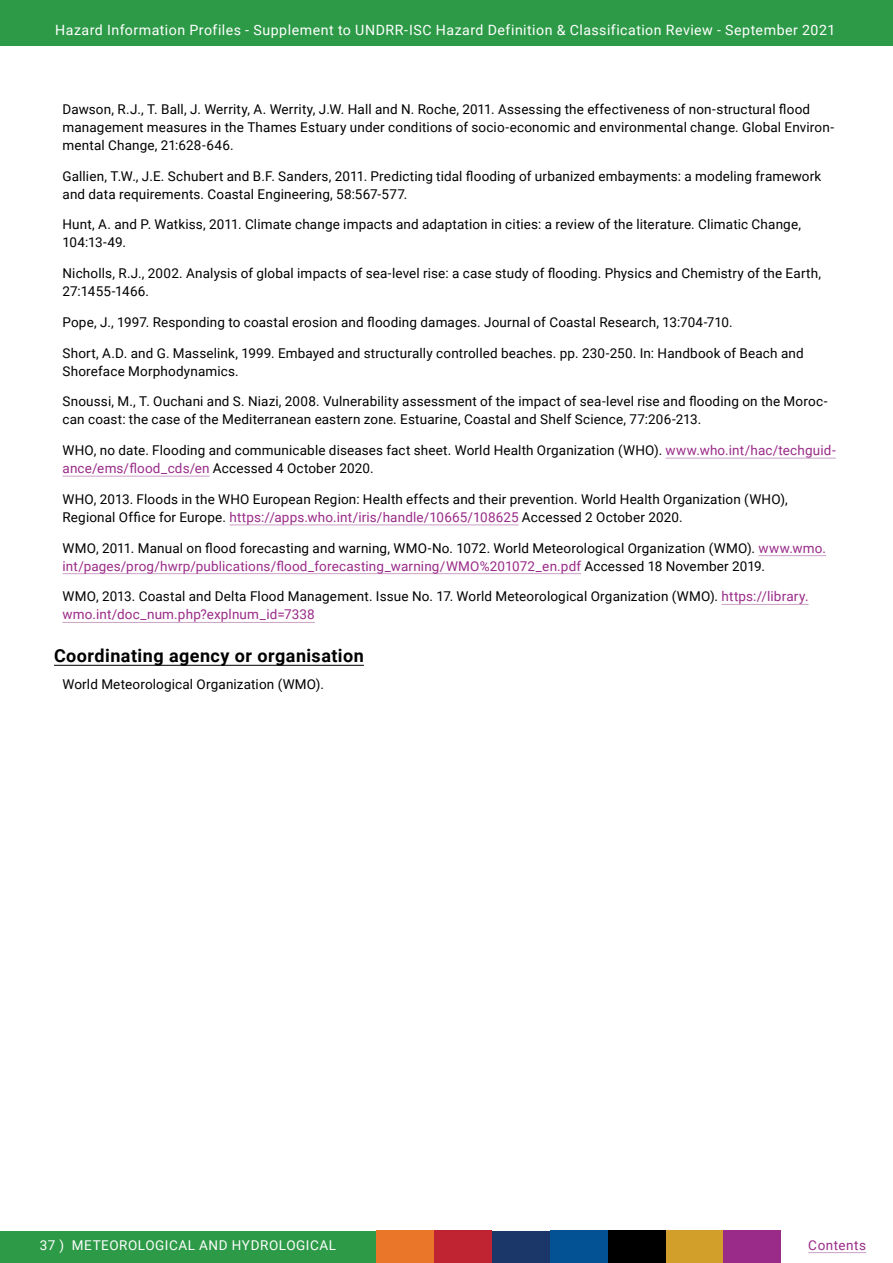
<style>
.page{position:relative;width:893px;height:1263px;background:#fff}
.page>*{position:absolute;margin:0;border:0;box-sizing:border-box;transform-origin:0 0}
.t1{font:700 18px "Roboto";letter-spacing:.025em;color:#000}
.t2{font:14.1px "Roboto";letter-spacing:.035em;color:#fff}
.t3{font:13.5px/18px "Roboto";letter-spacing:.01em;color:#000}
.t4{font:13.5px "Roboto";letter-spacing:.04em;color:#fff}
.t5{font:13.5px "Roboto";letter-spacing:.04em;color:#9a2b88}
.s1{color:#9a2b88}
</style>
<div class="page">
<div style="left:0;top:1231px;width:376px;height:32px;background:#2d9a47"></div>
<div style="left:376px;top:1231px;width:58px;height:32px;background:#ea762a"></div>
<div style="left:492px;top:1231px;width:58px;height:32px;background:#1b3668"></div>
<div style="left:550px;top:1231px;width:58px;height:32px;background:#035293"></div>
<div style="left:665px;top:1231px;width:58px;height:32px;background:#d19f2a"></div>
<div style="left:434px;top:1231px;width:58px;height:32px;background:#c02331"></div>
<div style="left:608px;top:1231px;width:57px;height:32px;background:#000"></div>
<div style="left:723px;top:1231px;width:58px;height:32px;background:#9a2b88"></div>
<hr style="left:808px;top:1252px;width:58px;height:1px;background:#cba2c6">
<div style="left:0;top:0;width:893px;height:46px;background:#2d9a47"></div>
<hr style="left:666px;top:458px;width:170px;height:1px;background:#cba2c6">
<hr style="left:63px;top:476px;width:147px;height:1px;background:#cba2c6">
<hr style="left:229px;top:525px;width:290px;height:1px;background:#cba2c6">
<hr style="left:758px;top:555px;width:68px;height:1px;background:#cba2c6">
<hr style="left:63px;top:573px;width:518px;height:1px;background:#cba2c6">
<hr style="left:721px;top:604px;width:88px;height:1px;background:#cba2c6">
<hr style="left:63px;top:622px;width:252px;height:1px;background:#cba2c6">
<hr style="left:54px;top:665px;width:310px;height:1px;background:#000">
<p class="t2" style="left:55px;top:20px;width:782px">Hazard Information Profiles - Supplement to UNDRR-ISC Hazard Definition &amp; Classification Review - September 2021</p>
<p class="t3" style="left:63px;top:99px;width:773px">Dawson, R.J., T. Ball, J. Werrity, A. Werrity, J.W. Hall and N. Roche, 2011. Assessing the effectiveness of non-structural flood management measures in the Thames Estuary under conditions of socio-economic and environmental change. Global Environ&shy;mental Change, 21:628-646.</p>
<p class="t3" style="left:63px;top:166px;width:760px">Gallien, T.W., J.E. Schubert and B.F. Sanders, 2011. Predicting tidal flooding of urbanized embayments: a modeling framework and data requirements. Coastal Engineering, 58:567-577.</p>
<p class="t3" style="left:63px;top:215px;width:740px">Hunt, A. and P. Watkiss, 2011. Climate change impacts and adaptation in cities: a review of the literature. Climatic Change,<br>104:13-49.</p>
<p class="t3" style="left:63px;top:264px;width:760px">Nicholls, R.J., 2002. Analysis of global impacts of sea-level rise: a case study of flooding. Physics and Chemistry of the Earth,<br>27:1455-1466.</p>
<p class="t3" style="left:63px;top:312px;width:672px">Pope, J., 1997. Responding to coastal erosion and flooding damages. Journal of Coastal Research, 13:704-710.</p>
<p class="t3" style="left:63px;top:343px;width:743px">Short, A.D. and G. Masselink, 1999. Embayed and structurally controlled beaches. pp. 230-250. In: Handbook of Beach and<br>Shoreface Morphodynamics.</p>
<p class="t3" style="left:63px;top:392px;width:766px">Snoussi, M., T. Ouchani and S. Niazi, 2008. Vulnerability assessment of the impact of sea-level rise and flooding on the Moroc&shy;can coast: the case of the Mediterranean eastern zone. Estuarine, Coastal and Shelf Science, 77:206-213.</p>
<p class="t3" style="left:63px;top:441px;width:775px">WHO, no date. Flooding and communicable diseases fact sheet. World Health Organization (WHO). <span class="s1">www.who.int/hac/techguid&shy;ance/ems/flood_cds/en</span> Accessed 4 October 2020.</p>
<p class="t3" style="left:63px;top:489px;width:727px">WHO, 2013. Floods in the WHO European Region: Health effects and their prevention. World Health Organization (WHO),<br>Regional Office for Europe. <span class="s1">https://apps.who.int/iris/handle/10665/108625</span> Accessed 2 October 2020.</p>
<p class="t3" style="left:63px;top:538px;width:765px">WMO, 2011. Manual on flood forecasting and warning, WMO-No. 1072. World Meteorological Organization (WMO). <span class="s1">www.wmo. int/pages/prog/hwrp/publications/flood_forecasting_warning/WMO%201072_en.pdf</span> Accessed 18 November 2019.</p>
<p class="t3" style="left:63px;top:587px;width:748px">WMO, 2013. Coastal and Delta Flood Management. Issue No. 17. World Meteorological Organization (WMO). <span class="s1">https://library. wmo.int/doc_num.php?explnum_id=7338</span></p>
<h1 class="t1" style="left:54px;top:643px;width:311px">Coordinating agency or organisation</h1>
<p class="t3" style="left:63px;top:674px;width:263px">World Meteorological Organization (WMO).</p>
<p class="t4" style="left:40px;top:1235px;width:298px">37 ) METEOROLOGICAL AND HYDROLOGICAL</p>
<p class="t5" style="left:808px;top:1235px;width:59px">Contents</p>
</div>
